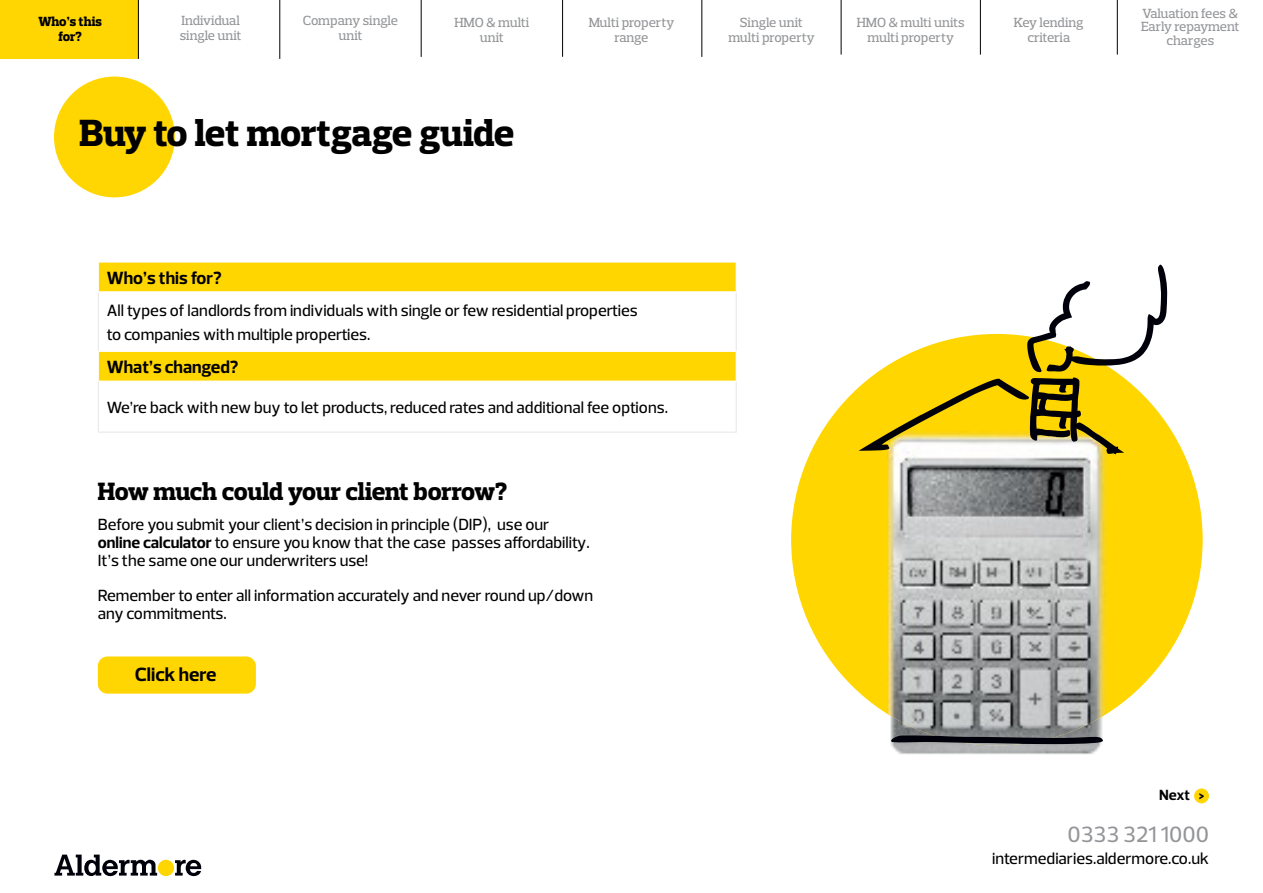
<style>
.page{position:relative;width:1263px;height:893px;background:#fff}
.page>*{position:absolute;margin:0;border:0;box-sizing:border-box;transform-origin:0 0}
.t1{font:800 38.55px "Prelo Slab";letter-spacing:-.02em;color:#000}
.t2{font:800 25.5px "Prelo Slab";letter-spacing:-.015em;color:#000}
.t3{font:500 22.5px "Prelo";color:#939598}
.t4{font:700 19.5px "Prelo";color:#000}
.t5{font:700 18px "Prelo";color:#000}
.t6{font:500 16.5px/18px "Prelo";color:#000}
.t7{font:700 15px "Prelo";color:#000}
.t8{font:500 13.5px/15px "Prelo Slab";letter-spacing:-.01em;color:#939598;text-align:center}
.t9{font:800 13.5px/15px "Prelo Slab";color:#000;text-align:center}
.s1{font-weight:700}
</style>
<div class="page">
<div style="left:158px;top:860px;width:16px;height:16px;background:#ffd600;border-radius:50%"></div>
<svg style="left:54px;top:855px;width:103px;height:21px"></svg>
<svg style="left:175px;top:860px;width:26px;height:16px"></svg>
<div style="left:54px;top:77px;width:121px;height:120px;background:#ffd602;border-radius:50%"></div>
<svg style="left:99px;top:263px;width:637px;height:118px"></svg>
<hr style="left:98px;top:292px;width:1px;height:59px;background:#e6e7e8">
<hr style="left:736px;top:292px;width:1px;height:59px;background:#e6e7e8">
<hr style="left:98px;top:382px;width:1px;height:50px;background:#e6e7e8">
<hr style="left:736px;top:382px;width:1px;height:50px;background:#e6e7e8">
<hr style="left:98px;top:432px;width:639px;height:1px;background:#e6e7e8">
<svg style="left:98px;top:263px;width:1px;height:28px"></svg>
<svg style="left:736px;top:263px;width:1px;height:28px"></svg>
<hr style="left:98px;top:291px;width:639px;height:1px;background:#fff">
<hr style="left:98px;top:351px;width:639px;height:1px;background:#fff">
<svg style="left:98px;top:352px;width:1px;height:29px"></svg>
<svg style="left:736px;top:352px;width:1px;height:29px"></svg>
<div style="left:98px;top:656px;width:158px;height:38px;background:#ffd602;border-radius:10px"></div>
<div style="left:1194px;top:788px;width:15px;height:15px;background:#ffd602;border-radius:50%"></div>
<div style="left:791px;top:334px;width:412px;height:411px;background:#ffd600;border-radius:50%"></div>
<img style="left:891px;top:745px;width:210px;height:10px">
<img style="left:887px;top:454px;width:219px;height:291px">
<svg style="left:888px;top:735px;width:215px;height:9px;background:#33343a"></svg>
<svg style="left:859px;top:265px;width:308px;height:189px"></svg>
<div style="left:0;top:0;width:138px;height:59px;background:#ffd602"></div>
<hr style="left:421px;top:0;width:1px;height:57px;background:#000">
<hr style="left:562px;top:0;width:1px;height:57px;background:#000">
<hr style="left:279px;top:0;width:1px;height:59px;background:#000">
<hr style="left:702px;top:0;width:1px;height:57px;background:#000">
<hr style="left:841px;top:0;width:1px;height:55px;background:#000">
<hr style="left:980px;top:0;width:1px;height:55px;background:#000">
<hr style="left:1117px;top:0;width:1px;height:55px;background:#000">
<hr style="left:138px;top:0;width:1px;height:59px;background:#000">
<p class="t8" style="left:303px;top:13px;width:97px">Company single unit</p>
<p class="t8" style="left:1014px;top:15px;width:71px">Key lending criteria</p>
<p class="t8" style="left:1141px;top:7px;width:100px;line-height:13.5px">Valuation fees &amp;<br>Early repayment charges</p>
<p class="t9" style="left:38px;top:14px;width:65px">Who’s this for?</p>
<p class="t8" style="left:180px;top:13px;width:63px;text-align:left">Individual single unit</p>
<p class="t8" style="left:589px;top:15px;width:87px">Multi property range</p>
<p class="t8" style="left:454px;top:15px;width:76px">HMO &amp; multi unit</p>
<p class="t8" style="left:728px;top:15px;width:88px">Single unit multi property</p>
<p class="t8" style="left:857px;top:15px;width:109px">HMO &amp; multi units multi property</p>
<h1 class="t1" style="left:80px;top:110px;width:436px">Buy to let mortgage guide</h1>
<p class="t5" style="left:107px;top:267px;width:116px">Who’s this for?</p>
<p class="t6" style="left:107px;top:299px;width:532px;line-height:23.7px">All types of landlords from individuals with single or few residential properties to companies with multiple properties.</p>
<p class="t5" style="left:107px;top:356px;width:133px">What’s changed?</p>
<p class="t6" style="left:107px;top:398px;width:563px">We’re back with new buy to let products, reduced rates and additional fee options.</p>
<h2 class="t2" style="left:98px;top:475px;width:411px">How much could your client borrow?</h2>
<p class="t6" style="left:98px;top:515px;width:493px">Before you submit your client’s decision in principle (DIP), use our <span class="s1">online calculator</span> to ensure you know that the case passes affordability.<br>It’s the same one our underwriters use!</p>
<p class="t6" style="left:98px;top:586px;width:497px">Remember to enter all information accurately and never round up/down any commitments.</p>
<p class="t4" style="left:135px;top:662px;width:83px">Click here</p>
<p class="t7" style="left:1159px;top:785px;width:47px">Next &gt;</p>
<h3 class="t3" style="left:1067px;top:820px;width:143px">0333 321 1000</h3>
<p class="t6" style="left:992px;top:850px;width:218px">intermediaries.aldermore.co.uk</p>
</div>
